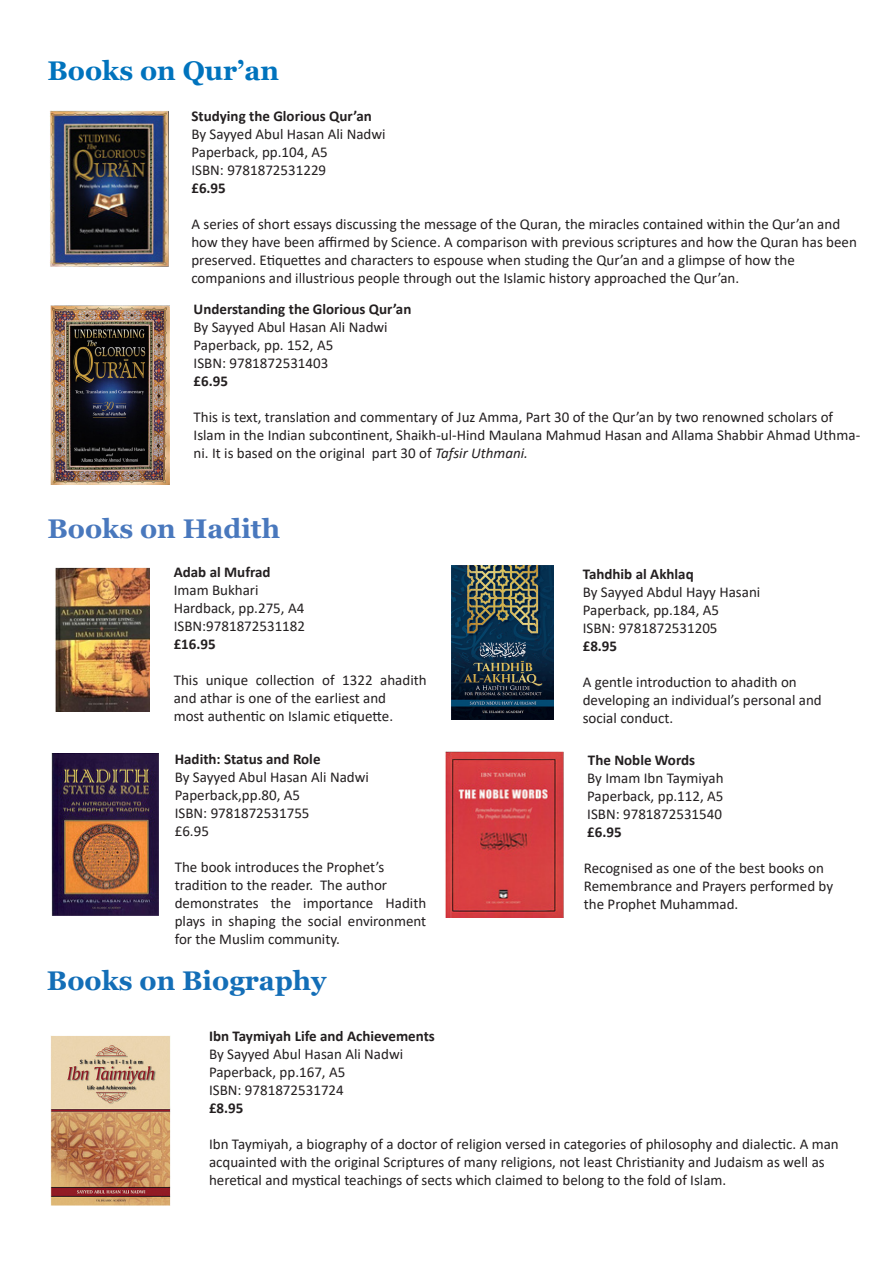
<style>
.page{position:relative;width:893px;height:1263px;background:#fff}
.page>*{position:absolute;margin:0;border:0;box-sizing:border-box;transform-origin:0 0}
.t1{font:700 27px "Georgia";color:#136eb7}
.t2{font:700 27px "Georgia";color:#0073bd}
.t3{font:700 27px "Georgia";color:#4978bd}
.t4{font:15px/18px "Calibri";color:#231f20}
.t5{font:700 15px "Calibri";color:#231f20}
.s1{font-style:italic}
</style>
<div class="page">
<img style="left:49px;top:110px;width:119px;height:157px">
<img style="left:50px;top:1035px;width:121px;height:170px">
<img style="left:56px;top:567px;width:94px;height:145px">
<img style="left:52px;top:753px;width:106px;height:163px">
<img style="left:445px;top:752px;width:118px;height:165px">
<img style="left:452px;top:565px;width:102px;height:154px">
<img style="left:50px;top:305px;width:120px;height:180px">
<p class="t2" style="left:48px;top:53px;width:233px">Books on Qur’an</p>
<p class="t5" style="left:191px;top:105px;width:182px">Studying the Glorious Qur’an</p>
<p class="t4" style="left:191px;top:124px;width:196px">By Sayyed Abul Hasan Ali Nadwi</p>
<p class="t4" style="left:191px;top:142px;width:138px">Paperback, pp.104, A5</p>
<p class="t4" style="left:191px;top:160px;width:136px">ISBN: 9781872531229</p>
<p class="t5" style="left:191px;top:177px;width:36px">£6.95</p>
<p class="t4" style="left:191px;top:214px;width:667px">A series of short essays discussing the message of the Quran, the miracles contained within the Qur’an and how they have been affirmed by Science. A comparison with previous scriptures and how the Quran has been preserved. Etiquettes and characters to espouse when studing the Qur’an and a glimpse of how the</p>
<p class="t4" style="left:191px;top:268px;width:549px">companions and illustrious people through out the Islamic history approached the Qur’an.</p>
<p class="t5" style="left:194px;top:299px;width:219px">Understanding the Glorious Qur’an</p>
<p class="t4" style="left:194px;top:318px;width:196px">By Sayyed Abul Hasan Ali Nadwi</p>
<p class="t4" style="left:194px;top:336px;width:141px">Paperback, pp. 152, A5</p>
<p class="t4" style="left:194px;top:354px;width:136px">ISBN: 9781872531403</p>
<p class="t5" style="left:194px;top:371px;width:36px">£6.95</p>
<p class="t4" style="left:194px;top:408px;width:641px">This is text, translation and commentary of Juz Amma, Part 30 of the Qur’an by two renowned scholars of</p>
<p class="t4" style="left:194px;top:426px;width:668px">Islam in the Indian subcontinent, Shaikh-ul-Hind Maulana Mahmud Hasan and Allama Shabbir Ahmad Uthma&shy;ni. It is based on the original part 30 of <span class="s1">Tafsir Uthmani.</span></p>
<p class="t3" style="left:48px;top:511px;width:234px">Books on Hadith</p>
<p class="t5" style="left:174px;top:561px;width:98px">Adab al Mufrad</p>
<p class="t4" style="left:174px;top:580px;width:86px">Imam Bukhari</p>
<p class="t4" style="left:174px;top:598px;width:132px">Hardback, pp.275, A4</p>
<p class="t4" style="left:174px;top:616px;width:133px">ISBN:9781872531182</p>
<p class="t5" style="left:174px;top:633px;width:44px">£16.95</p>
<p class="t4" style="left:174px;top:670px;width:254px">This unique collection of 1322 ahadith and athar is one of the earliest and</p>
<p class="t4" style="left:174px;top:706px;width:221px">most authentic on Islamic etiquette.</p>
<p class="t5" style="left:175px;top:748px;width:147px">Hadith: Status and Role</p>
<p class="t4" style="left:175px;top:767px;width:196px">By Sayyed Abul Hasan Ali Nadwi</p>
<p class="t4" style="left:175px;top:785px;width:127px">Paperback,pp.80, A5</p>
<p class="t4" style="left:175px;top:803px;width:136px">ISBN: 9781872531755</p>
<p class="t4" style="left:175px;top:821px;width:36px">£6.95</p>
<p class="t4" style="left:175px;top:857px;width:211px">The book introduces the Prophet’s</p>
<p class="t4" style="left:175px;top:875px;width:214px">tradition to the reader. The author</p>
<p class="t4" style="left:175px;top:893px;width:253px;text-align:justify">demonstrates the importance Hadith plays in shaping the social environment for the Muslim community.</p>
<p class="t5" style="left:583px;top:563px;width:112px">Tahdhib al Akhlaq</p>
<p class="t4" style="left:583px;top:582px;width:179px">By Sayyed Abdul Hayy Hasani</p>
<p class="t4" style="left:583px;top:600px;width:138px">Paperback, pp.184, A5</p>
<p class="t4" style="left:583px;top:618px;width:136px">ISBN: 9781872531205</p>
<p class="t5" style="left:583px;top:635px;width:36px">£8.95</p>
<p class="t4" style="left:583px;top:672px;width:216px">A gentle introduction to ahadith on</p>
<p class="t4" style="left:583px;top:690px;width:241px">developing an individual’s personal and social conduct.</p>
<p class="t5" style="left:588px;top:749px;width:109px">The Noble Words</p>
<p class="t4" style="left:587px;top:768px;width:138px">By Imam Ibn Taymiyah</p>
<p class="t4" style="left:587px;top:786px;width:138px">Paperback, pp.112, A5</p>
<p class="t4" style="left:587px;top:804px;width:136px">ISBN: 9781872531540</p>
<p class="t5" style="left:587px;top:821px;width:36px">£6.95</p>
<p class="t4" style="left:584px;top:858px;width:251px">Recognised as one of the best books on<br>Remembrance and Prayers performed by the Prophet Muhammad.</p>
<p class="t1" style="left:47px;top:964px;width:281px">Books on Biography</p>
<p class="t5" style="left:209px;top:1025px;width:227px">Ibn Taymiyah Life and Achievements</p>
<p class="t4" style="left:209px;top:1045px;width:196px">By Sayyed Abul Hasan Ali Nadwi</p>
<p class="t4" style="left:209px;top:1063px;width:138px">Paperback, pp.167, A5</p>
<p class="t4" style="left:209px;top:1081px;width:136px">ISBN: 9781872531724</p>
<p class="t5" style="left:209px;top:1097px;width:36px">£8.95</p>
<p class="t4" style="left:209px;top:1135px;width:631px">Ibn Taymiyah, a biography of a doctor of religion versed in categories of philosophy and dialectic. A man acquainted with the original Scriptures of many religions, not least Christianity and Judaism as well as heretical and mystical teachings of sects which claimed to belong to the fold of Islam.</p>
</div>
